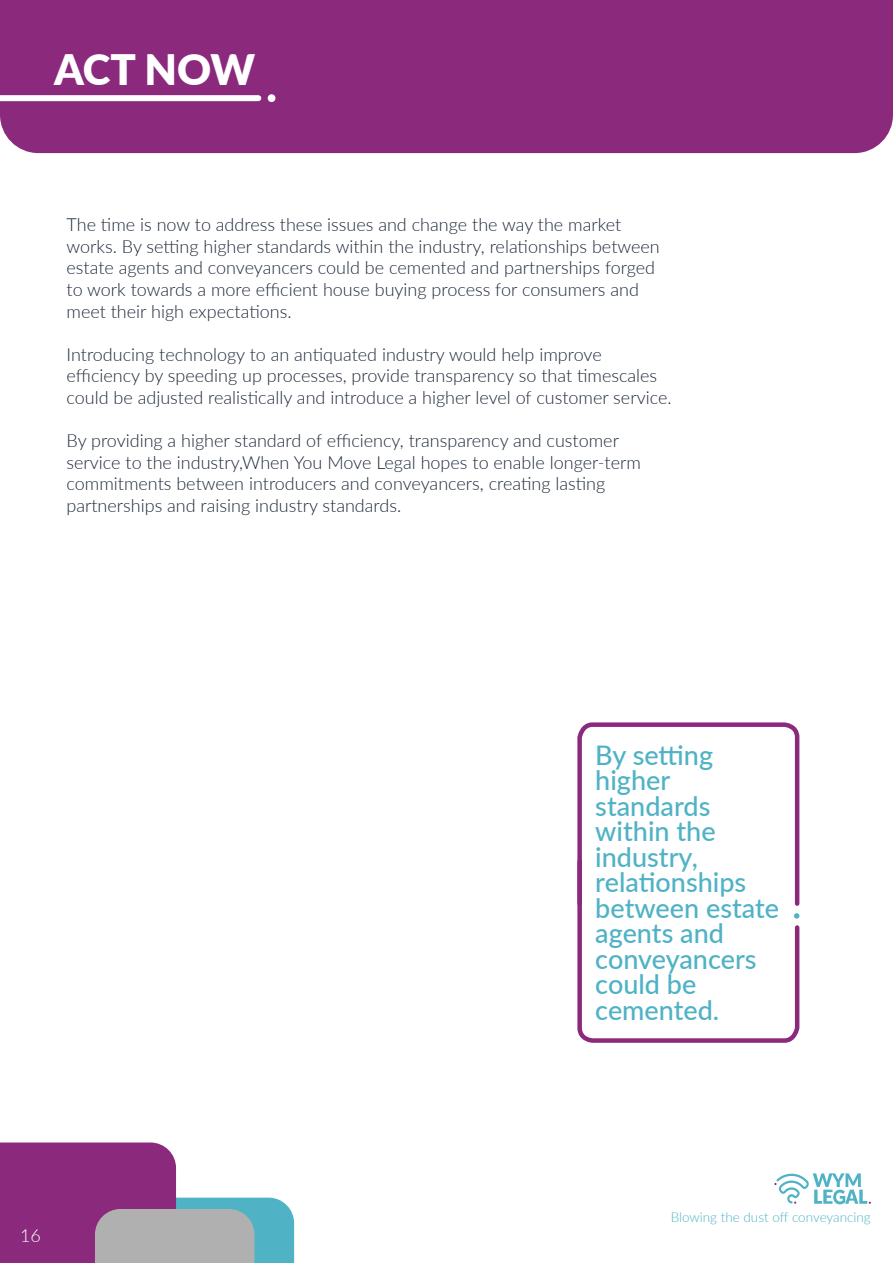
<style>
.page{position:relative;width:893px;height:1263px;background:#fff}
.page>*{position:absolute;margin:0;border:0;box-sizing:border-box;transform-origin:0 0}
.t1{font:900 42px "Lato";letter-spacing:-.01em;color:#fff}
.t2{font:500 27px/25.5px "Lato";color:#4fb2c5}
.t3{font:300 18px/21.6px "Lato";color:#1d2839}
.t4{font:300 18px "Lato";color:#fff}
.t5{font:300 13.5px "Lato";color:#4fb2c5}
</style>
<div class="page">
<div style="left:0;top:0;width:893px;height:153px;background:#8b2a7d"></div>
<div style="left:0;top:95px;width:258px;height:6px;background:#fff"></div>
<div style="left:268px;top:94px;width:7px;height:8px;background:#fff;border-radius:50%"></div>
<svg style="left:0;top:1142px;width:294px;height:121px"></svg>
<svg style="left:577px;top:722px;width:223px;height:321px"></svg>
<svg style="left:774px;top:1173px;width:97px;height:31px"></svg>
<h1 class="t1" style="left:54px;top:38px;width:203px">ACT NOW</h1>
<p class="t3" style="left:67px;top:213px;width:595px">The time is now to address these issues and change the way the market works. By setting higher standards within the industry, relationships between estate agents and conveyancers could be cemented and partnerships forged to work towards a more efficient house buying process for consumers and meet their high expectations.</p>
<p class="t3" style="left:67px;top:343px;width:607px">Introducing technology to an antiquated industry would help improve efficiency by speeding up processes, provide transparency so that timescales could be adjusted realistically and introduce a higher level of customer service.</p>
<p class="t3" style="left:67px;top:429px;width:576px">By providing a higher standard of efficiency, transparency and customer service to the industry,When You Move Legal hopes to enable longer-term commitments between introducers and conveyancers, creating lasting partnerships and raising industry standards.</p>
<p class="t4" style="left:20px;top:1222px;width:22px">16</p>
<h2 class="t2" style="left:595px;top:741px;width:185px">By setting higher standards within the industry, relationships between estate agents and conveyancers could be cemented.</h2>
<p class="t5" style="left:671px;top:1208px;width:202px">Blowing the dust off conveyancing</p>
</div>
